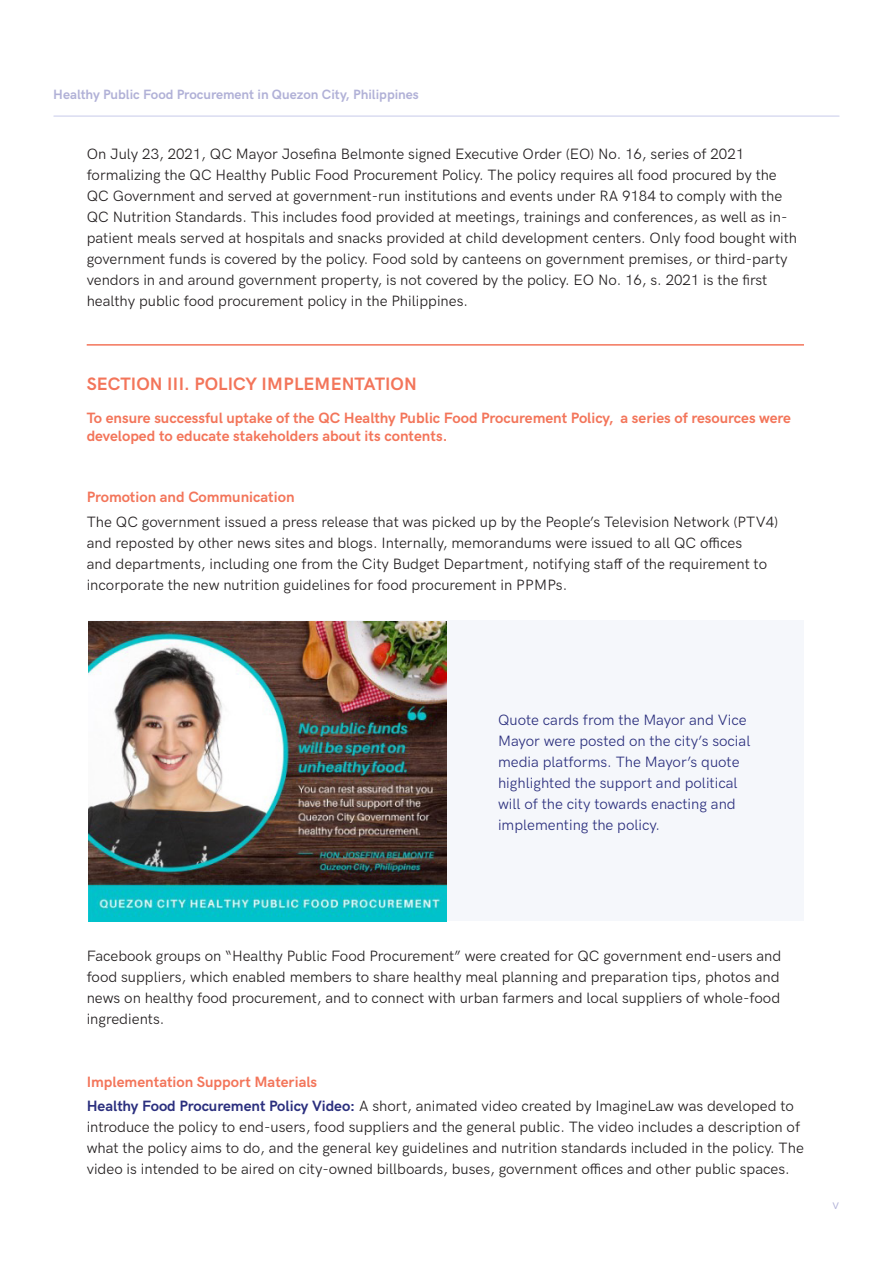
<style>
.page{position:relative;width:893px;height:1263px;background:#fff}
.page>*{position:absolute;margin:0;border:0;box-sizing:border-box;transform-origin:0 0}
.heading_4{font:700 18px "HK Grotesk Pro";letter-spacing:.005em;color:#f3755a}
.Body_copy{font:15px/21px "HK Grotesk Pro";color:#231f20}
.Body_copy-2{font:700 15px/18px "HK Grotesk Pro";color:#f3755a}
.Body_copy-3{font:15px/21px "HK Grotesk Pro";color:#2c307e}
.t1{font:700 13.5px "HK Grotesk Pro";color:#b1b1d7}
.t2{font:13.5px "HK Grotesk Pro";color:#b1b1d7}
.s1{font-weight:700;color:#2b2f7e}
</style>
<div class="page">
<hr style="left:54px;top:115px;width:785px;height:2px;background:#dadcf1">
<div style="left:88px;top:620px;width:716px;height:301px;background:#f5f7fb"></div>
<hr style="left:87px;top:344px;width:717px;height:2px;background:#f3755a">
<img style="left:88px;top:622px;width:358px;height:299px">
<p class="t1" style="left:53px;top:84px;width:367px">Healthy Public Food Procurement in Quezon City, Philippines</p>
<p class="Body_copy" style="left:87px;top:142px;width:712px">On July 23, 2021, QC Mayor Josefina Belmonte signed Executive Order (EO) No. 16, series of 2021 formalizing the QC Healthy Public Food Procurement Policy. The policy requires all food procured by the QC Government and served at government-run institutions and events under RA 9184 to comply with the QC Nutrition Standards. This includes food provided at meetings, trainings and conferences, as well as in&shy;patient meals served at hospitals and snacks provided at child development centers. Only food bought with government funds is covered by the policy. Food sold by canteens on government premises, or third-party vendors in and around government property, is not covered by the policy. EO No. 16, s. 2021 is the first healthy public food procurement policy in the Philippines.</p>
<p class="heading_4" style="left:87px;top:370px;width:332px">SECTION III. POLICY IMPLEMENTATION</p>
<p class="Body_copy-2" style="left:87px;top:408px;width:706px">To ensure successful uptake of the QC Healthy Public Food Procurement Policy, a series of resources were developed to educate stakeholders about its contents.</p>
<h5 class="Body_copy-2" style="left:87px;top:487px;width:209px">Promotion and Communication</h5>
<p class="Body_copy" style="left:87px;top:510px;width:693px">The QC government issued a press release that was picked up by the People’s Television Network (PTV4) and reposted by other news sites and blogs. Internally, memorandums were issued to all QC offices<br>and departments, including one from the City Budget Department, notifying staff of the requirement to incorporate the new nutrition guidelines for food procurement in PPMPs.</p>
<p class="Body_copy-3" style="left:498px;top:708px;width:254px">Quote cards from the Mayor and Vice Mayor were posted on the city’s social media platforms. The Mayor’s quote highlighted the support and political will of the city towards enacting and implementing the policy.</p>
<p class="Body_copy" style="left:87px;top:944px;width:696px;text-align:justify">Facebook groups on “Healthy Public Food Procurement” were created for QC government end-users and food suppliers, which enabled members to share healthy meal planning and preparation tips, photos and news on healthy food procurement, and to connect with urban farmers and local suppliers of whole-food ingredients.</p>
<h5 class="Body_copy-2" style="left:87px;top:1071px;width:232px">Implementation Support Materials</h5>
<p class="Body_copy" style="left:87px;top:1094px;width:719px"><span class="s1">Healthy Food Procurement Policy Video:</span> A short, animated video created by ImagineLaw was developed to introduce the policy to end-users, food suppliers and the general public. The video includes a description of what the policy aims to do, and the general key guidelines and nutrition standards included in the policy. The video is intended to be aired on city-owned billboards, buses, government offices and other public spaces.</p>
<p class="t2" style="left:832px;top:1194px;width:8px">v</p>
</div>
